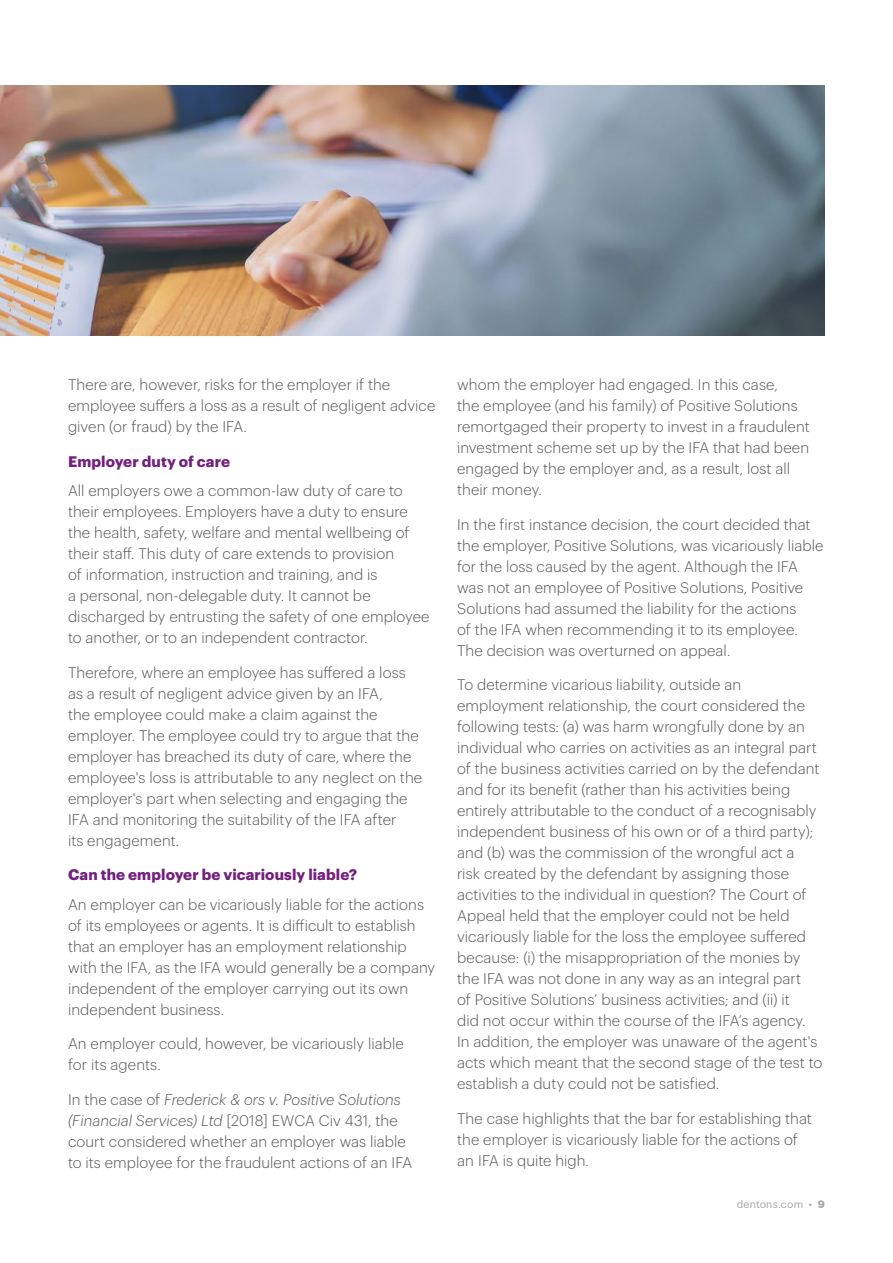
<style>
.page{position:relative;width:893px;height:1263px;background:#fff}
.page>*{position:absolute;margin:0;border:0;box-sizing:border-box;transform-origin:0 0}
.t1{font:300 15px/21px "Dentons Sans";letter-spacing:.005em;color:#555454}
.t2{font:700 15px "Dentons Sans";letter-spacing:.01em;color:#73207d}
.t3{font:10.5px "Dentons Sans";letter-spacing:.015em;color:#a8a6a6}
.s1{font-style:italic}
.s2{font-weight:700}
</style>
<div class="page">
<img style="left:0;top:85px;width:825px;height:250px">
<p class="t1" style="left:68px;top:373px;width:369px">There are, however, risks for the employer if the employee suffers a loss as a result of negligent advice given (or fraud) by the IFA.</p>
<p class="t2" style="left:68px;top:449px;width:164px">Employer duty of care</p>
<p class="t1" style="left:68px;top:479px;width:363px">All employers owe a common-law duty of care to their employees. Employers have a duty to ensure the health, safety, welfare and mental wellbeing of their staff. This duty of care extends to provision<br>of information, instruction and training, and is<br>a personal, non-delegable duty. It cannot be discharged by entrusting the safety of one employee to another, or to an independent contractor.</p>
<p class="t1" style="left:68px;top:660px;width:356px">Therefore, where an employee has suffered a loss as a result of negligent advice given by an IFA,<br>the employee could make a claim against the employer. The employee could try to argue that the employer has breached its duty of care, where the employee's loss is attributable to any neglect on the employer's part when selecting and engaging the IFA and monitoring the suitability of the IFA after<br>its engagement.</p>
<p class="t2" style="left:68px;top:863px;width:291px">Can the employer be vicariously liable?</p>
<p class="t1" style="left:68px;top:892px;width:369px">An employer can be vicariously liable for the actions of its employees or agents. It is difficult to establish that an employer has an employment relationship with the IFA, as the IFA would generally be a company independent of the employer carrying out its own independent business.</p>
<p class="t1" style="left:68px;top:1032px;width:337px">An employer could, however, be vicariously liable for its agents.</p>
<p class="t1" style="left:68px;top:1087px;width:346px">In the case of <span class="s1">Frederick &amp; ors v. Positive Solutions (Financial Services) Ltd</span> [2018] EWCA Civ 431, the court considered whether an employer was liable to its employee for the fraudulent actions of an IFA</p>
<p class="t1" style="left:457px;top:373px;width:354px">whom the employer had engaged. In this case,<br>the employee (and his family) of Positive Solutions remortgaged their property to invest in a fraudulent investment scheme set up by the IFA that had been engaged by the employer and, as a result, lost all their money.</p>
<p class="t1" style="left:457px;top:512px;width:368px">In the first instance decision, the court decided that the employer, Positive Solutions, was vicariously liable for the loss caused by the agent. Although the IFA was not an employee of Positive Solutions, Positive Solutions had assumed the liability for the actions<br>of the IFA when recommending it to its employee.<br>The decision was overturned on appeal.</p>
<p class="t1" style="left:457px;top:673px;width:367px">To determine vicarious liability, outside an employment relationship, the court considered the following tests: (a) was harm wrongfully done by an individual who carries on activities as an integral part of the business activities carried on by the defendant and for its benefit (rather than his activities being entirely attributable to the conduct of a recognisably independent business of his own or of a third party); and (b) was the commission of the wrongful act a<br>risk created by the defendant by assigning those activities to the individual in question? The Court of Appeal held that the employer could not be held vicariously liable for the loss the employee suffered because: (i) the misappropriation of the monies by the IFA was not done in any way as an integral part<br>of Positive Solutions’ business activities; and (ii) it<br>did not occur within the course of the IFA’s agency.<br>In addition, the employer was unaware of the agent's acts which meant that the second stage of the test to establish a duty could not be satisfied.</p>
<p class="t1" style="left:457px;top:1106px;width:356px">The case highlights that the bar for establishing that the employer is vicariously liable for the actions of an IFA is quite high.</p>
<p class="t3" style="left:737px;top:1196px;width:90px">dentons.com • <span class="s2">9</span></p>
</div>
